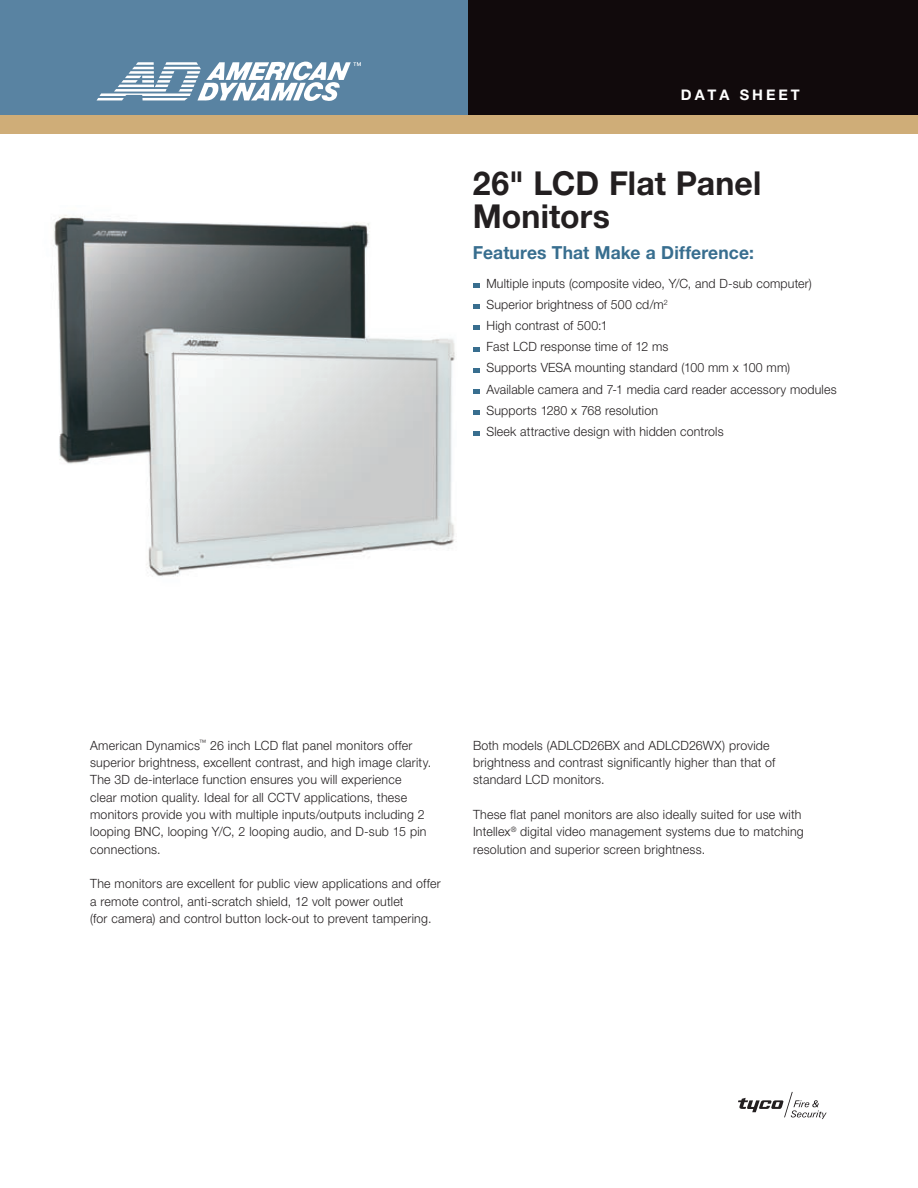
<style>
.page{position:relative;width:918px;height:1188px;background:#fff}
.page>*{position:absolute;margin:0;border:0;box-sizing:border-box;transform-origin:0 0}
.t1{font:700 33px/33px "Helvetica Neue LT Pro";color:#231f20}
.t2{font:700 18px "Helvetica Neue LT Pro";letter-spacing:.005em;color:#386e8f}
.t3{font:700 14.7px "Helvetica Neue LT Pro";letter-spacing:.2em;color:#fff}
.t4{font:300 12.75px/17.4px "Helvetica Neue LT Pro";letter-spacing:.015em;color:#231f20}
</style>
<div class="page">
<div style="left:0;top:0;width:468px;height:115px;background:#5983a2"></div>
<div style="left:468px;top:0;width:450px;height:115px;background:#110a0c"></div>
<div style="left:0;top:115px;width:918px;height:19px;background:#cfad78"></div>
<svg style="left:97px;top:62px;width:264px;height:39px"></svg>
<svg style="left:738px;top:1092px;width:89px;height:27px"></svg>
<img style="left:53px;top:215px;width:421px;height:362px">
<svg style="left:473px;top:283px;width:7px;height:5px"></svg>
<svg style="left:473px;top:305px;width:7px;height:4px"></svg>
<svg style="left:473px;top:326px;width:7px;height:4px"></svg>
<svg style="left:473px;top:347px;width:7px;height:4px"></svg>
<svg style="left:473px;top:368px;width:7px;height:4px"></svg>
<svg style="left:473px;top:389px;width:7px;height:5px"></svg>
<svg style="left:473px;top:410px;width:7px;height:5px"></svg>
<svg style="left:473px;top:431px;width:7px;height:5px"></svg>
<p class="t3" style="left:681px;top:86px;width:117px">DATa sheet</p>
<h1 class="t1" style="left:473px;top:166px;width:290px">26" LCD Flat Panel<br>Monitors</h1>
<h2 class="t2" style="left:473px;top:242px;width:282px">Features That Make a Difference:</h2>
<p class="t4" style="left:486px;top:272px;width:352px;line-height:21.1px">Multiple inputs (composite video, Y/C, and D-sub computer)<br>Superior brightness of 500 cd/m<sup>2<br></sup>High contrast of 500:1<br>Fast LCD response time of 12 ms<br>Supports VESA mounting standard (100 mm x 100 mm)<br>Available camera and 7-1 media card reader accessory modules Supports 1280 x 768 resolution<br>Sleek attractive design with hidden controls</p>
<p class="t4" style="left:90px;top:736px;width:343px">American Dynamics<sup>™</sup> 26 inch LCD flat panel monitors offer superior brightness, excellent contrast, and high image clarity.<br>The 3D de-interlace function ensures you will experience<br>clear motion quality. Ideal for all CCTV applications, these monitors provide you with multiple inputs/outputs including 2 looping BNC, looping Y/C, 2 looping audio, and D-sub 15 pin connections.</p>
<p class="t4" style="left:90px;top:875px;width:352px">The monitors are excellent for public view applications and offer a remote control, anti-scratch shield, 12 volt power outlet<br>(for camera) and control button lock-out to prevent tampering.</p>
<p class="t4" style="left:473px;top:736px;width:304px">Both models (ADLCD26BX and ADLCD26WX) provide brightness and contrast significantly higher than that of standard LCD monitors.</p>
<p class="t4" style="left:473px;top:805px;width:332px">These flat panel monitors are also ideally suited for use with<br>Intellex<sup>®</sup> digital video management systems due to matching resolution and superior screen brightness.</p>
</div>
